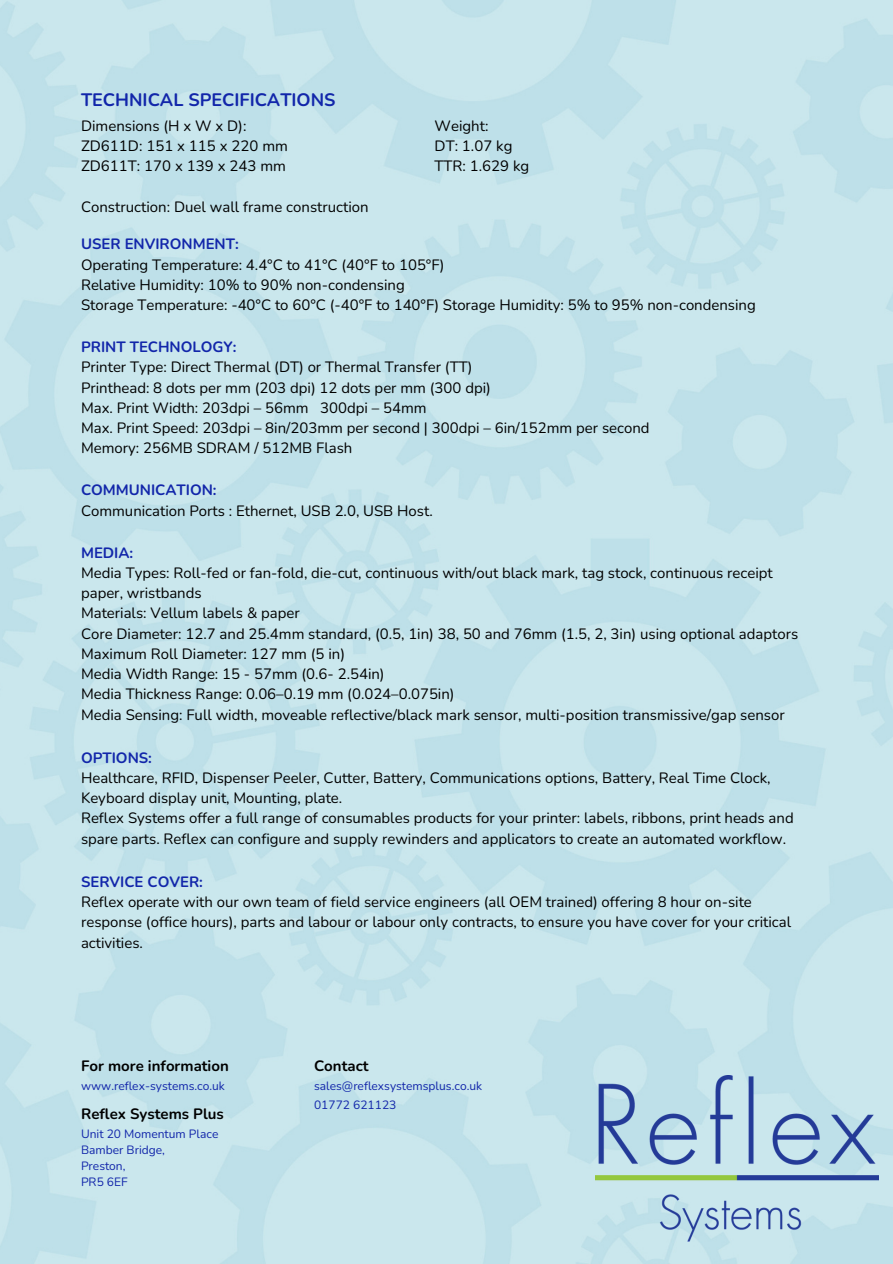
<style>
.page{position:relative;width:893px;height:1264px;background:#fff}
.page>*{position:absolute;margin:0;border:0;box-sizing:border-box;transform-origin:0 0}
.t1{font:700 18px "Nunito";color:#1226aa}
.t2{font:15px/20.2px "Nunito";color:#000}
.t3{font:700 15px "Nunito";color:#1226aa}
.t4{font:700 15px "Nunito";color:#000}
.t5{font:12px "Nunito";color:#1226aa}
</style>
<div class="page">
<img style="left:0;top:0;width:892px;height:1263px">
<img style="left:595px;top:1075px;width:283px;height:167px">
<p class="t1" style="left:81px;top:87px;width:256px">TECHNICAL SPECIFICATIONS</p>
<p class="t2" style="left:81px;top:116px;width:167px">Dimensions (H x W x D):</p>
<p class="t2" style="left:81px;top:136px;width:208px">ZD611D: 151 x 115 x 220 mm</p>
<p class="t2" style="left:81px;top:156px;width:206px">ZD611T: 170 x 139 x 243 mm</p>
<p class="t2" style="left:81px;top:197px;width:289px">Construction: Duel wall frame construction</p>
<p class="t2" style="left:434px;top:116px;width:55px">Weight:</p>
<p class="t2" style="left:434px;top:136px;width:79px">DT: 1.07 kg</p>
<p class="t2" style="left:434px;top:156px;width:96px">TTR: 1.629 kg</p>
<p class="t3" style="left:81px;top:234px;width:159px">USER ENVIRONMENT:</p>
<p class="t2" style="left:81px;top:254px;width:365px">Operating Temperature: 4.4°C to 41°C (40°F to 105°F)</p>
<p class="t2" style="left:81px;top:275px;width:325px">Relative Humidity: 10% to 90% non-condensing</p>
<p class="t2" style="left:81px;top:295px;width:676px">Storage Temperature: -40°C to 60°C (-40°F to 140°F) Storage Humidity: 5% to 95% non-condensing</p>
<p class="t3" style="left:81px;top:337px;width:157px">PRINT TECHNOLOGY:</p>
<p class="t2" style="left:81px;top:357px;width:393px">Printer Type: Direct Thermal (DT) or Thermal Transfer (TT)</p>
<p class="t2" style="left:81px;top:377px;width:411px">Printhead: 8 dots per mm (203 dpi) 12 dots per mm (300 dpi)</p>
<p class="t2" style="left:81px;top:398px;width:347px">Max. Print Width: 203dpi – 56mm 300dpi – 54mm</p>
<p class="t2" style="left:81px;top:418px;width:570px">Max. Print Speed: 203dpi – 8in/203mm per second | 300dpi – 6in/152mm per second</p>
<p class="t2" style="left:81px;top:438px;width:273px">Memory: 256MB SDRAM / 512MB Flash</p>
<p class="t3" style="left:81px;top:480px;width:137px">COMMUNICATION:</p>
<p class="t2" style="left:81px;top:500px;width:353px">Communication Ports : Ethernet, USB 2.0, USB Host.</p>
<p class="t3" style="left:81px;top:542px;width:54px">MEDIA:</p>
<p class="t2" style="left:81px;top:563px;width:693px">Media Types: Roll-fed or fan-fold, die-cut, continuous with/out black mark, tag stock, continuous receipt</p>
<p class="t2" style="left:81px;top:583px;width:122px">paper, wristbands</p>
<p class="t2" style="left:81px;top:603px;width:220px">Materials: Vellum labels &amp; paper</p>
<p class="t2" style="left:81px;top:623px;width:718px">Core Diameter: 12.7 and 25.4mm standard, (0.5, 1in) 38, 50 and 76mm (1.5, 2, 3in) using optional adaptors</p>
<p class="t2" style="left:81px;top:644px;width:265px">Maximum Roll Diameter: 127 mm (5 in)</p>
<p class="t2" style="left:81px;top:664px;width:305px">Media Width Range: 15 - 57mm (0.6- 2.54in)</p>
<p class="t2" style="left:81px;top:684px;width:375px">Media Thickness Range: 0.06–0.19 mm (0.024–0.075in)</p>
<p class="t2" style="left:81px;top:704px;width:705px">Media Sensing: Full width, moveable reflective/black mark sensor, multi-position transmissive/gap sensor</p>
<p class="t3" style="left:81px;top:747px;width:72px">OPTIONS:</p>
<p class="t2" style="left:81px;top:767px;width:691px">Healthcare, RFID, Dispenser Peeler, Cutter, Battery, Communications options, Battery, Real Time Clock,<br>Keyboard display unit, Mounting, plate.</p>
<p class="t2" style="left:81px;top:808px;width:714px">Reflex Systems offer a full range of consumables products for your printer: labels, ribbons, print heads and spare parts. Reflex can configure and supply rewinders and applicators to create an automated workflow.</p>
<p class="t3" style="left:81px;top:871px;width:123px">SERVICE COVER:</p>
<p class="t2" style="left:81px;top:892px;width:711px">Reflex operate with our own team of field service engineers (all OEM trained) offering 8 hour on-site response (office hours), parts and labour or labour only contracts, to ensure you have cover for your critical activities.</p>
<p class="t4" style="left:81px;top:1056px;width:149px">For more information</p>
<p class="t5" style="left:81px;top:1077px;width:145px">www.reflex-systems.co.uk</p>
<p class="t4" style="left:81px;top:1104px;width:144px">Reflex Systems Plus</p>
<p class="t5" style="left:81px;top:1125px;width:139px">Unit 20 Momentum Place</p>
<p class="t5" style="left:81px;top:1141px;width:85px">Bamber Bridge,</p>
<p class="t5" style="left:81px;top:1157px;width:46px">Preston,</p>
<p class="t5" style="left:81px;top:1173px;width:48px">PR5 6EF</p>
<p class="t4" style="left:314px;top:1056px;width:56px">Contact</p>
<p class="t5" style="left:314px;top:1096px;width:84px">01772 621123</p>
<p class="t5" style="left:314px;top:1077px;width:169px">sales@reflexsystemsplus.co.uk</p>
</div>
